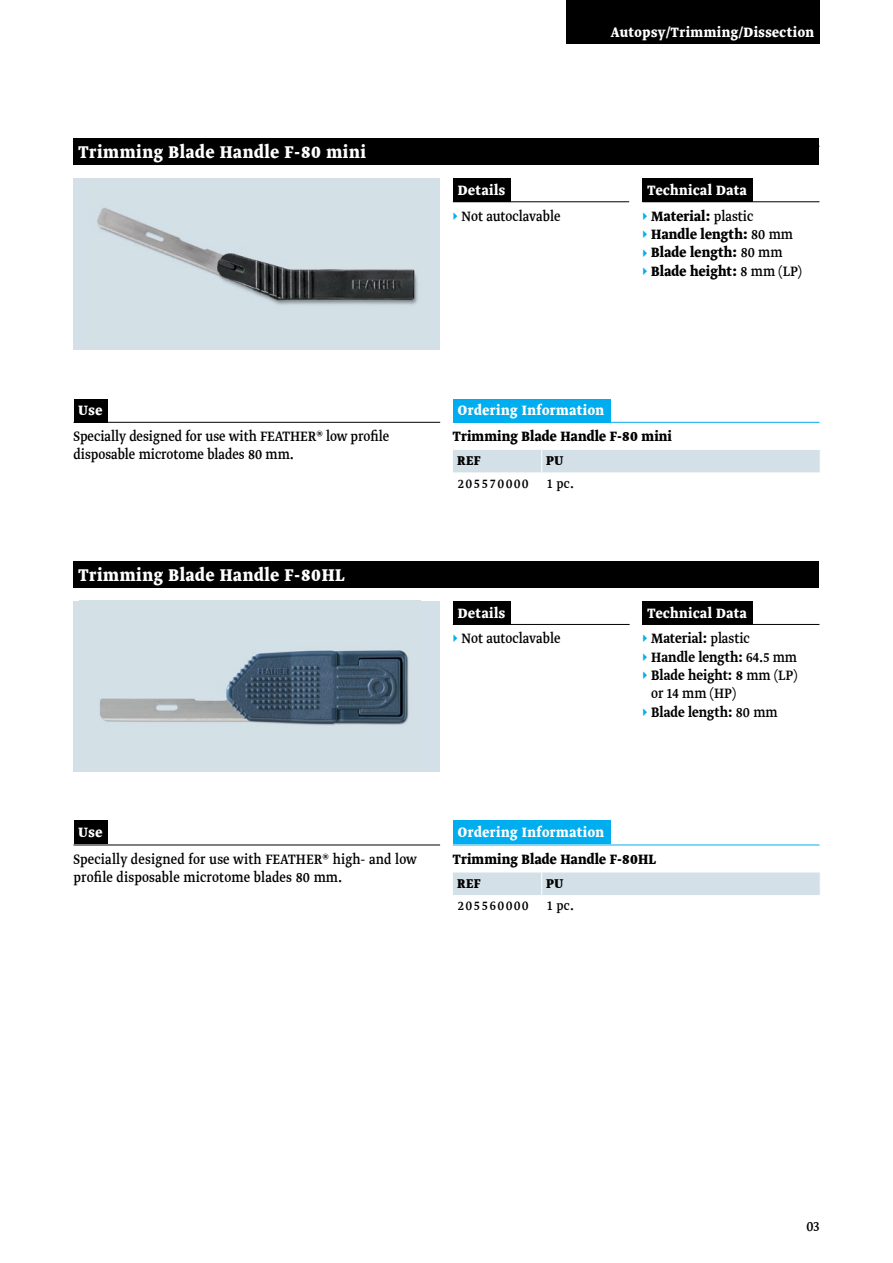
<style>
.page{position:relative;width:893px;height:1263px;background:#fff}
.page>*{position:absolute;margin:0;border:0;box-sizing:border-box;transform-origin:0 0}
.t1{font:700 20.25px "pfmmedical";letter-spacing:.03em;color:#fff}
.t2{font:16.2px/18.5px "pfmmedical";color:#000}
.t3{font:700 16.2px/18.5px "pfmmedical";letter-spacing:.01em;color:#000}
.t4{font:700 16.2px "pfmmedical";letter-spacing:.03em;color:#fff}
.t5{font:500 16.2px "pfmmedical";color:#000}
.t6{font:15.15px "pfmmedical";color:#000}
.t7{font:700 15.15px "pfmmedical";letter-spacing:.03em;color:#000}
.s1{color:#00aeef}
.s2{font-weight:400;color:#00aeef}
.s3{font-weight:400}
</style>
<div class="page">
<div style="left:74px;top:178px;width:366px;height:171px;background:#d3e0e7"></div>
<img style="left:97px;top:207px;width:321px;height:98px">
<div style="left:74px;top:601px;width:366px;height:171px;background:#d3e0e7"></div>
<img style="left:99px;top:650px;width:310px;height:75px">
<div style="left:74px;top:561px;width:745px;height:27px;background:#000"></div>
<hr style="left:642px;top:624px;width:177px;height:1px;background:#000">
<div style="left:453px;top:601px;width:57px;height:24px;background:#000"></div>
<hr style="left:453px;top:624px;width:177px;height:1px;background:#000">
<div style="left:453px;top:872px;width:367px;height:23px;background:#d3e0e7"></div>
<hr style="left:453px;top:845px;width:366px;height:1px;background:#00aeef">
<hr style="left:74px;top:845px;width:366px;height:1px;background:#000">
<div style="left:566px;top:0;width:253px;height:44px;background:#000"></div>
<hr style="left:74px;top:422px;width:366px;height:1px;background:#000">
<div style="left:74px;top:399px;width:34px;height:24px;background:#000"></div>
<div style="left:74px;top:820px;width:34px;height:24px;background:#000"></div>
<div style="left:74px;top:138px;width:745px;height:27px;background:#000"></div>
<div style="left:642px;top:178px;width:111px;height:24px;background:#000"></div>
<div style="left:642px;top:601px;width:111px;height:24px;background:#000"></div>
<hr style="left:642px;top:201px;width:177px;height:1px;background:#000">
<div style="left:453px;top:178px;width:57px;height:24px;background:#000"></div>
<hr style="left:453px;top:201px;width:176px;height:1px;background:#000">
<div style="left:453px;top:450px;width:367px;height:23px;background:#d3e0e7"></div>
<hr style="left:453px;top:422px;width:366px;height:1px;background:#00aeef">
<div style="left:453px;top:399px;width:157px;height:24px;background:#00aeef"></div>
<div style="left:453px;top:820px;width:157px;height:24px;background:#00aeef"></div>
<p class="t1" style="left:79px;top:138px;width:289px">Trimming Blade Handle F-80 mini</p>
<p class="t4" style="left:79px;top:400px;width:25px">Use</p>
<p class="t2" style="left:74px;top:427px;width:317px">Specially designed for use with FEATHER® low profile disposable microtome blades 80 mm.</p>
<p class="t1" style="left:79px;top:561px;width:268px">Trimming Blade Handle F-80HL</p>
<p class="t4" style="left:79px;top:821px;width:25px">Use</p>
<p class="t4" style="left:611px;top:21px;width:205px">Autopsy/Trimming/Dissection</p>
<p class="t4" style="left:458px;top:179px;width:49px">Details</p>
<p class="t2" style="left:453px;top:207px;width:109px"><span class="s1">▸</span> Not autoclavable</p>
<p class="t4" style="left:648px;top:179px;width:101px">Technical Data</p>
<p class="t3" style="left:642px;top:207px;width:161px"><span class="s2">▸</span> Material: <span class="s3">plastic<br></span><span class="s2">▸</span> Handle length: <span class="s3">80 mm </span><span class="s2">▸</span> Blade length: <span class="s3">80 mm<br></span><span class="s2">▸</span> Blade height: <span class="s3">8 mm (LP)</span></p>
<p class="t4" style="left:458px;top:400px;width:148px">Ordering Information</p>
<p class="t3" style="left:453px;top:427px;width:221px">Trimming Blade Handle F-80 mini</p>
<p class="t7" style="left:457px;top:450px;width:25px">REF</p>
<p class="t7" style="left:546px;top:450px;width:19px">PU</p>
<p class="t6" style="left:457px;top:474px;width:119px">205570000 1 pc.</p>
<p class="t4" style="left:458px;top:602px;width:49px">Details</p>
<p class="t2" style="left:453px;top:630px;width:109px"><span class="s1">▸</span> Not autoclavable</p>
<p class="t4" style="left:648px;top:602px;width:101px">Technical Data</p>
<p class="t5" style="left:642px;top:628px;width:109px"><span class="s2">▸</span> Material: <span class="s3">plastic</span></p>
<p class="t5" style="left:642px;top:646px;width:156px"><span class="s2">▸</span> Handle length: <span class="s3">64.5 mm</span></p>
<p class="t5" style="left:642px;top:665px;width:156px"><span class="s2">▸</span> Blade height: 8 <span class="s3">mm (LP)</span></p>
<p class="t2" style="left:651px;top:685px;width:86px">or 14 mm (HP)</p>
<p class="t5" style="left:642px;top:701px;width:137px"><span class="s2">▸</span> Blade length: <span class="s3">80 mm</span></p>
<p class="t4" style="left:458px;top:821px;width:148px">Ordering Information</p>
<p class="t2" style="left:74px;top:850px;width:345px">Specially designed for use with FEATHER® high- and low</p>
<p class="t3" style="left:453px;top:850px;width:205px">Trimming Blade Handle F-80HL</p>
<p class="t2" style="left:74px;top:868px;width:270px">profile disposable microtome blades 80 mm.</p>
<p class="t7" style="left:457px;top:873px;width:25px">REF</p>
<p class="t7" style="left:546px;top:873px;width:19px">PU</p>
<p class="t6" style="left:457px;top:896px;width:119px">205560000 1 pc.</p>
<p class="t2" style="left:806px;top:1218px;width:15px">03</p>
</div>
